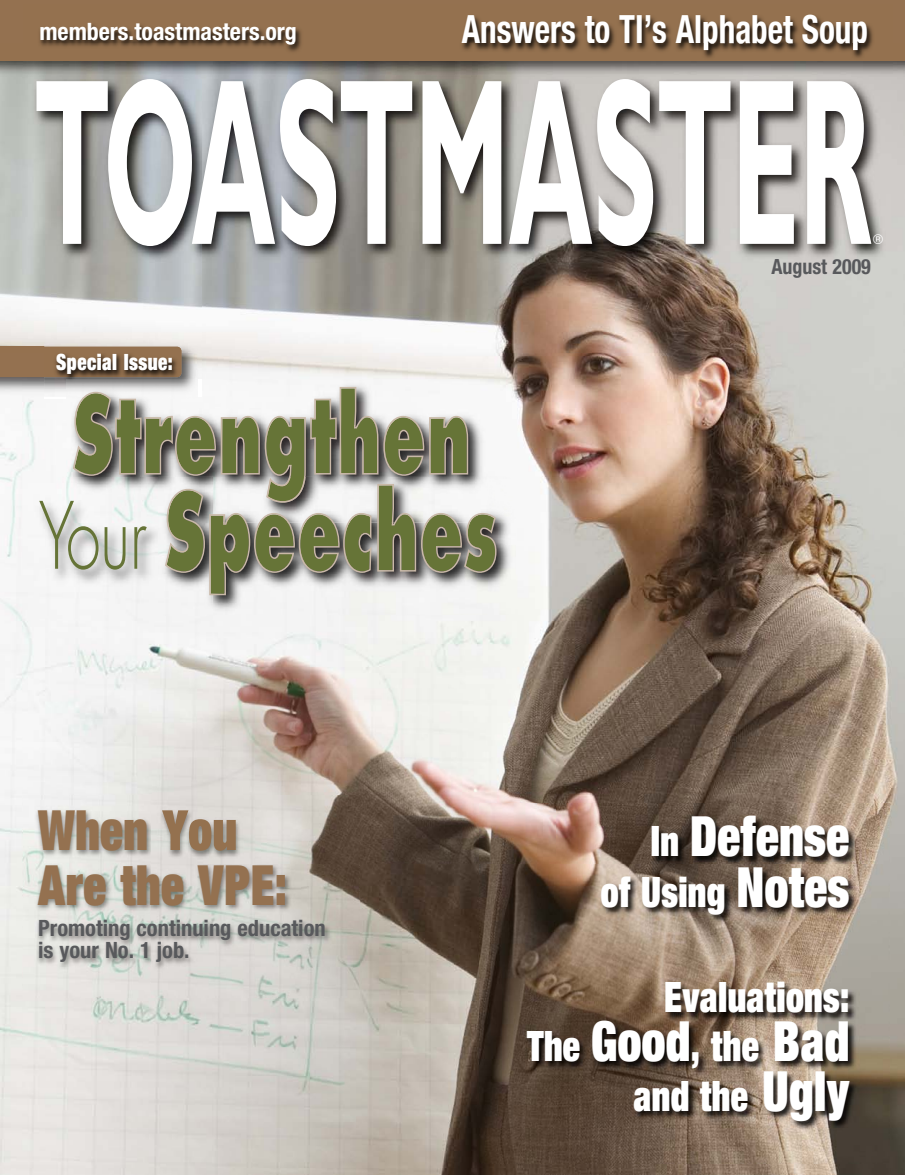
<style>
.page{position:relative;width:905px;height:1175px;background:#fff}
.page>*{position:absolute;margin:0;border:0;box-sizing:border-box;transform-origin:0 0}
.t1{font:700 238.5px "Gill Sans";letter-spacing:-.01em;color:#fff;scale:.45 1}
.t2{font:300 90px "Futura Std";color:#667437;scale:.7 1}
.t3{font:900 condensed 55.5px/54.4px "Helvetica Neue LT Std";letter-spacing:.01em;color:#947150;scale:.85 1}
.t4{font:900 condensed 55.5px "Helvetica Neue LT Std";letter-spacing:.01em;color:#fff;scale:.85 1}
.t5{font:900 condensed 42px/49.2px "Helvetica Neue LT Std";letter-spacing:.01em;color:#fff;text-align:right;scale:.85 1}
.t6{font:700 condensed 39px "Helvetica Neue LT Std";color:#fff;scale:.85 1}
.t7{font:700 condensed 24px "Helvetica Neue LT Std";color:#fff}
.t8{font:700 condensed 22.5px/22.5px "Helvetica Neue LT Std";color:#58595c}
.t9{font:900 condensed 22.5px "Helvetica Neue LT Std";letter-spacing:.025em;color:#fff;scale:.85 1}
.t10{font:700 condensed 21px "Helvetica Neue LT Std";color:#58595c;scale:.95 1}
.t11{font:13.5px "Helvetica";color:#fff}
.s1{font-size:42px}
.s2{font-size:55.5px}
</style>
<div class="page">
<img style="left:0;top:353px;width:904px;height:821px">
<img style="left:0;top:60px;width:904px;height:293px">
<div style="left:0;top:0;width:904px;height:60px;background:#947150"></div>
<img style="left:197px;top:353px;width:4px;height:27px">
<img style="left:0;top:377px;width:44px;height:20px">
<svg style="left:0;top:353px;width:44px;height:24px"></svg>
<img style="left:23px;top:16px;width:869px;height:59px">
<img style="left:479px;top:803px;width:410px;height:360px">
<img style="left:24px;top:795px;width:336px;height:202px">
<img style="left:0;top:346px;width:44px;height:7px">
<img style="left:702px;top:44px;width:43px;height:6px">
<img style="left:44px;top:343px;width:153px;height:56px">
<img style="left:44px;top:346px;width:137px;height:31px">
<img style="left:0;top:477px;width:212px;height:141px">
<img style="left:66px;top:380px;width:421px;height:97px">
<img style="left:66px;top:380px;width:131px;height:17px">
<img style="left:66px;top:477px;width:92px;height:45px">
<img style="left:66px;top:501px;width:8px;height:21px">
<svg style="left:73px;top:387px;width:395px;height:115px"></svg>
<img style="left:152px;top:688px;width:403px;height:176px">
<img style="left:161px;top:810px;width:75px;height:40px">
<img style="left:158px;top:477px;width:357px;height:138px">
<img style="left:266px;top:477px;width:39px;height:7px">
<svg style="left:165px;top:484px;width:331px;height:111px"></svg>
<p class="t7" style="left:39px;top:23px;width:259px">members.toastmasters.org</p>
<p class="t6" style="left:461px;top:15px;width:479px">Answers to TI’s Alphabet Soup</p>
<h1 class="t1" style="left:33px;top:73px;width:1863px">TOASTMASTER</h1>
<p class="t11" style="left:873px;top:233px;width:11px">®</p>
<p class="t9" style="left:56px;top:354px;width:139px">Special Issue:</p>
<h2 class="t2" style="left:39px;top:494px;width:156px">Your</h2>
<h3 class="t3" style="left:38px;top:807px;width:294px">When You<br>Are the VPE:</h3>
<p class="t8" style="left:38px;top:918px;width:289px">Promoting continuing education is your No. 1 job.</p>
<p class="t10" style="left:771px;top:259px;width:106px">August 2009</p>
<h3 class="t4" style="left:651px;top:816px;width:235px"><span class="s1">In</span> Defense</h3>
<p class="t5" style="left:601px;top:870px;width:294px">of Using <span class="s2">Notes</span></p>
<p class="t5" style="left:527px;top:976px;width:381px">Evaluations:<br>The <span class="s2">Good</span>, the <span class="s2">Bad </span>and the <span class="s2">Ugly</span></p>
</div>
